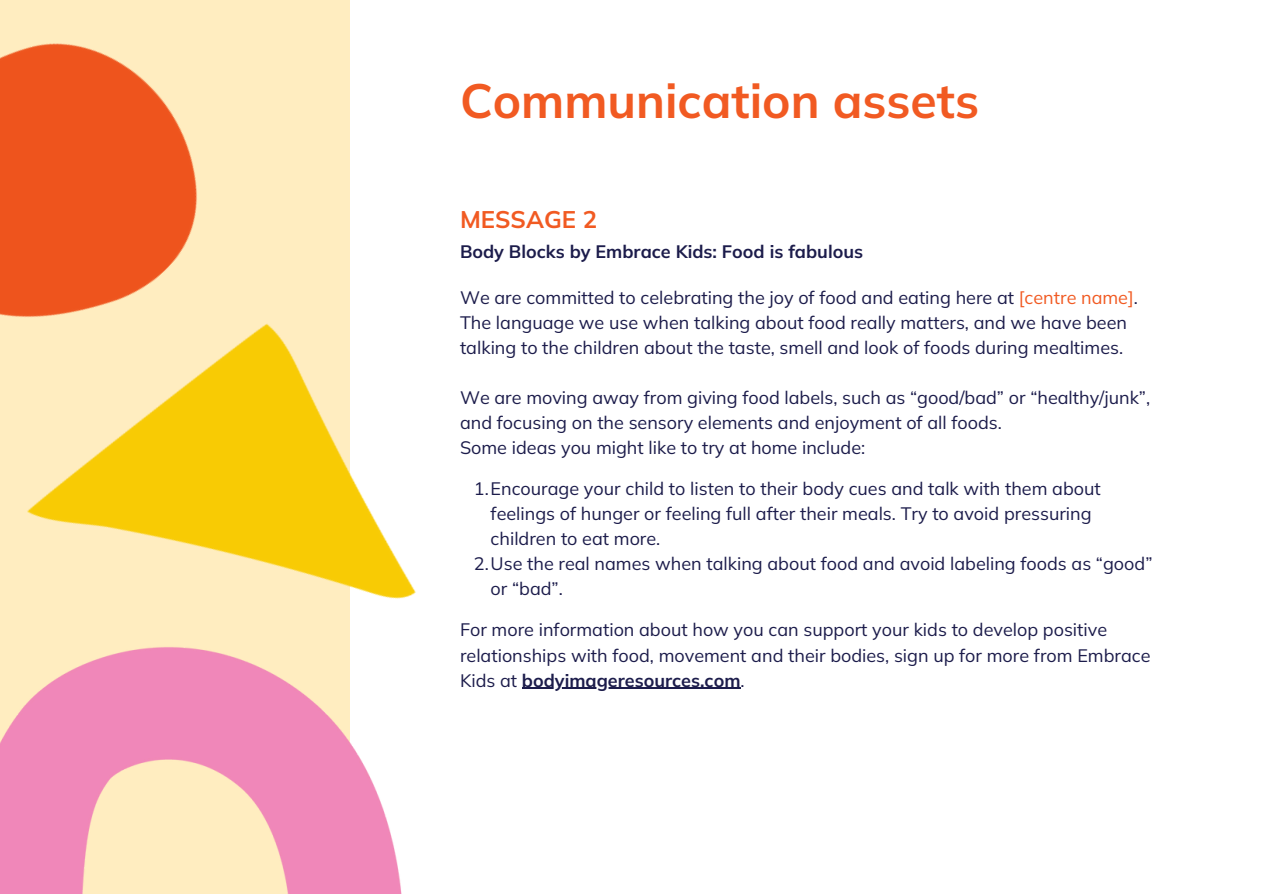
<style>
.page{position:relative;width:1263px;height:894px;background:#fff}
.page>*{position:absolute;margin:0;border:0;box-sizing:border-box;transform-origin:0 0}
.t1{font:700 48px "Mulish";color:#f15a22}
.t2{font:700 24px "Mulish";color:#f15a22}
.t3{font:18px/25px "Mulish";color:#1c1c4b}
.t4{font:700 18px "Mulish";color:#1c1c4b}
.s1{color:#f15a22}
.s2{font-weight:700}
</style>
<div class="page">
<div style="left:0;top:0;width:349px;height:892px;background:#ffedc0"></div>
<hr style="left:522px;top:687px;width:218px;height:1px;background:#1c1c4b">
<img style="left:0;top:752px;width:402px;height:141px">
<img style="left:0;top:205px;width:559px;height:547px">
<img style="left:0;top:43px;width:307px;height:403px">
<p class="t1" style="left:460px;top:70px;width:521px">Communication assets</p>
<p class="t2" style="left:460px;top:204px;width:139px">MESSAGE 2</p>
<h1 class="t4" style="left:460px;top:240px;width:405px">Body Blocks by Embrace Kids: Food is fabulous</h1>
<p class="t3" style="left:460px;top:285px;width:679px">We are committed to celebrating the joy of food and eating here at <span class="s1">[centre name]</span>.<br>The language we use when talking about food really matters, and we have been talking to the children about the taste, smell and look of foods during mealtimes.</p>
<p class="t3" style="left:460px;top:385px;width:692px">We are moving away from giving food labels, such as “good/bad” or “healthy/junk”, and focusing on the sensory elements and enjoyment of all foods.</p>
<h2 class="t3" style="left:460px;top:435px;width:407px">Some ideas you might like to try at home include:</h2>
<p class="t3" style="left:491px;top:476px;width:612px;text-indent:-17px">1.Encourage your child to listen to their body cues and talk with them about feelings of hunger or feeling full after their meals. Try to avoid pressuring children to eat more.</p>
<p class="t3" style="left:491px;top:551px;width:663px;text-indent:-17px">2.Use the real names when talking about food and avoid labeling foods as “good” or “bad”.</p>
<p class="t3" style="left:460px;top:617px;width:692px">For more information about how you can support your kids to develop positive relationships with food, movement and their bodies, sign up for more from Embrace<br>Kids at <span class="s2">bodyimageresources.com</span>.</p>
</div>
